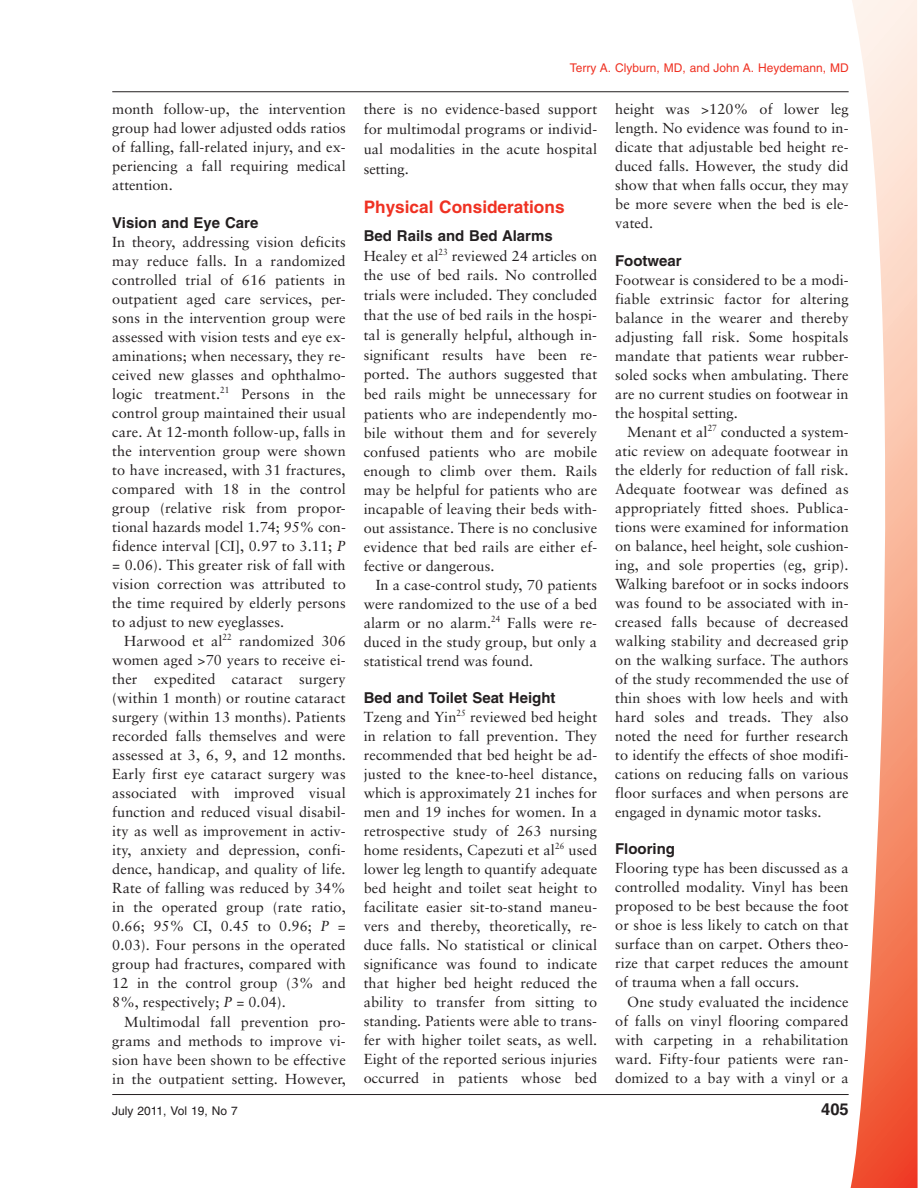
<style>
.page{position:relative;width:918px;height:1188px;background:#fff}
.page>*{position:absolute;margin:0;border:0;box-sizing:border-box;transform-origin:0 0}
.t1{font:700 17.25px "Helvetica";color:#ef3122}
.t2{font:700 16.5px "Helvetica";color:#231f20}
.t3{font:700 15px "Helvetica";color:#231f20}
.t4{font:14.55px/19px "Sabon";letter-spacing:.005em;color:#231f20;text-align:justify}
.t5{font:12px "Helvetica";color:#ef3122}
.t6{font:12px "Helvetica";color:#231f20}
.s1{font-style:italic}
</style>
<div class="page">
<svg style="left:850px;top:0;width:68px;height:1188px"></svg>
<hr style="left:112px;top:91px;width:737px;height:1px;background:#231f20">
<hr style="left:112px;top:1094px;width:737px;height:1px;background:#231f20">
<p class="t4" style="left:112px;top:101px;width:235px">month follow-up, the intervention group had lower adjusted odds ratios of falling, fall-related injury, and ex&shy;periencing a fall requiring medical attention.</p>
<p class="t3" style="left:112px;top:217px;width:148px">Vision and Eye Care</p>
<p class="t4" style="left:112px;top:233px;width:235px">In theory, addressing vision deficits may reduce falls. In a randomized controlled trial of 616 patients in outpatient aged care services, per&shy;sons in the intervention group were assessed with vision tests and eye ex&shy;aminations; when necessary, they re&shy;ceived new glasses and ophthalmo&shy;logic treatment.<sup>21</sup> Persons in the control group maintained their usual care. At 12-month follow-up, falls in the intervention group were shown to have increased, with 31 fractures, compared with 18 in the control group (relative risk from propor&shy;tional hazards model 1.74; 95% con&shy;fidence interval [CI], 0.97 to 3.11; <span class="s1">P </span>= 0.06). This greater risk of fall with vision correction was attributed to the time required by elderly persons to adjust to new eyeglasses.</p>
<p class="t4" style="left:112px;top:633px;width:235px;text-indent:12px">Harwood et al<sup>22</sup> randomized 306 women aged &gt;70 years to receive ei&shy;ther expedited cataract surgery (within 1 month) or routine cataract surgery (within 13 months). Patients recorded falls themselves and were assessed at 3, 6, 9, and 12 months.<br>Early first eye cataract surgery was associated with improved visual function and reduced visual disabil&shy;ity as well as improvement in activ&shy;ity, anxiety and depression, confi&shy;dence, handicap, and quality of life.<br>Rate of falling was reduced by 34% in the operated group (rate ratio, 0.66; 95% CI, 0.45 to 0.96; <span class="s1">P</span> = 0.03). Four persons in the operated group had fractures, compared with 12 in the control group (3% and 8%, respectively; <span class="s1">P</span> = 0.04).</p>
<p class="t4" style="left:112px;top:1013px;width:235px;text-indent:12px">Multimodal fall prevention pro&shy;grams and methods to improve vi&shy;sion have been shown to be effective in the outpatient setting. However,</p>
<p class="t5" style="left:570px;top:63px;width:280px">Terry A. Clyburn, MD, and John A. Heydemann, MD</p>
<p class="t4" style="left:364px;top:101px;width:235px;line-height:19.8px">there is no evidence-based support for multimodal programs or individ&shy;ual modalities in the acute hospital setting.</p>
<p class="t1" style="left:364px;top:201px;width:202px">Physical Considerations</p>
<p class="t3" style="left:364px;top:230px;width:191px">Bed Rails and Bed Alarms</p>
<p class="t4" style="left:364px;top:247px;width:235px">Healey et al<sup>23</sup> reviewed 24 articles on the use of bed rails. No controlled trials were included. They concluded that the use of bed rails in the hospi&shy;tal is generally helpful, although in&shy;significant results have been re&shy;ported. The authors suggested that bed rails might be unnecessary for patients who are independently mo&shy;bile without them and for severely confused patients who are mobile enough to climb over them. Rails may be helpful for patients who are incapable of leaving their beds with&shy;out assistance. There is no conclusive evidence that bed rails are either ef&shy;fective or dangerous.</p>
<p class="t4" style="left:364px;top:576px;width:235px;text-indent:12px">In a case-control study, 70 patients were randomized to the use of a bed alarm or no alarm.<sup>24</sup> Falls were re&shy;duced in the study group, but only a statistical trend was found.</p>
<p class="t3" style="left:364px;top:692px;width:193px">Bed and Toilet Seat Height</p>
<p class="t4" style="left:364px;top:709px;width:235px">Tzeng and Yin<sup>25</sup> reviewed bed height in relation to fall prevention. They recommended that bed height be ad&shy;justed to the knee-to-heel distance, which is approximately 21 inches for men and 19 inches for women. In a retrospective study of 263 nursing home residents, Capezuti et al<sup>26</sup> used lower leg length to quantify adequate bed height and toilet seat height to facilitate easier sit-to-stand maneu&shy;vers and thereby, theoretically, re&shy;duce falls. No statistical or clinical significance was found to indicate that higher bed height reduced the ability to transfer from sitting to standing. Patients were able to trans&shy;fer with higher toilet seats, as well.<br>Eight of the reported serious injuries occurred in patients whose bed</p>
<p class="t4" style="left:615px;top:101px;width:235px">height was &gt;120% of lower leg length. No evidence was found to in&shy;dicate that adjustable bed height re&shy;duced falls. However, the study did show that when falls occur, they may be more severe when the bed is ele&shy;vated.</p>
<p class="t3" style="left:615px;top:255px;width:68px">Footwear</p>
<p class="t4" style="left:615px;top:271px;width:235px">Footwear is considered to be a modi&shy;fiable extrinsic factor for altering balance in the wearer and thereby adjusting fall risk. Some hospitals mandate that patients wear rubber&shy;soled socks when ambulating. There are no current studies on footwear in the hospital setting.</p>
<p class="t4" style="left:615px;top:424px;width:235px;text-indent:12px">Menant et al<sup>27</sup> conducted a system&shy;atic review on adequate footwear in the elderly for reduction of fall risk.<br>Adequate footwear was defined as appropriately fitted shoes. Publica&shy;tions were examined for information on balance, heel height, sole cushion&shy;ing, and sole properties (eg, grip).<br>Walking barefoot or in socks indoors was found to be associated with in&shy;creased falls because of decreased walking stability and decreased grip on the walking surface. The authors of the study recommended the use of thin shoes with low heels and with hard soles and treads. They also noted the need for further research to identify the effects of shoe modifi&shy;cations on reducing falls on various floor surfaces and when persons are engaged in dynamic motor tasks.</p>
<p class="t3" style="left:615px;top:844px;width:61px">Flooring</p>
<p class="t4" style="left:615px;top:860px;width:235px">Flooring type has been discussed as a controlled modality. Vinyl has been proposed to be best because the foot or shoe is less likely to catch on that surface than on carpet. Others theo&shy;rize that carpet reduces the amount of trauma when a fall occurs.</p>
<p class="t4" style="left:615px;top:994px;width:235px;text-indent:12px">One study evaluated the incidence of falls on vinyl flooring compared with carpeting in a rehabilitation ward. Fifty-four patients were ran&shy;domized to a bay with a vinyl or a</p>
<p class="t6" style="left:112px;top:1107px;width:127px">July 2011, Vol 19, No 7</p>
<p class="t2" style="left:821px;top:1103px;width:29px">405</p>
</div>
